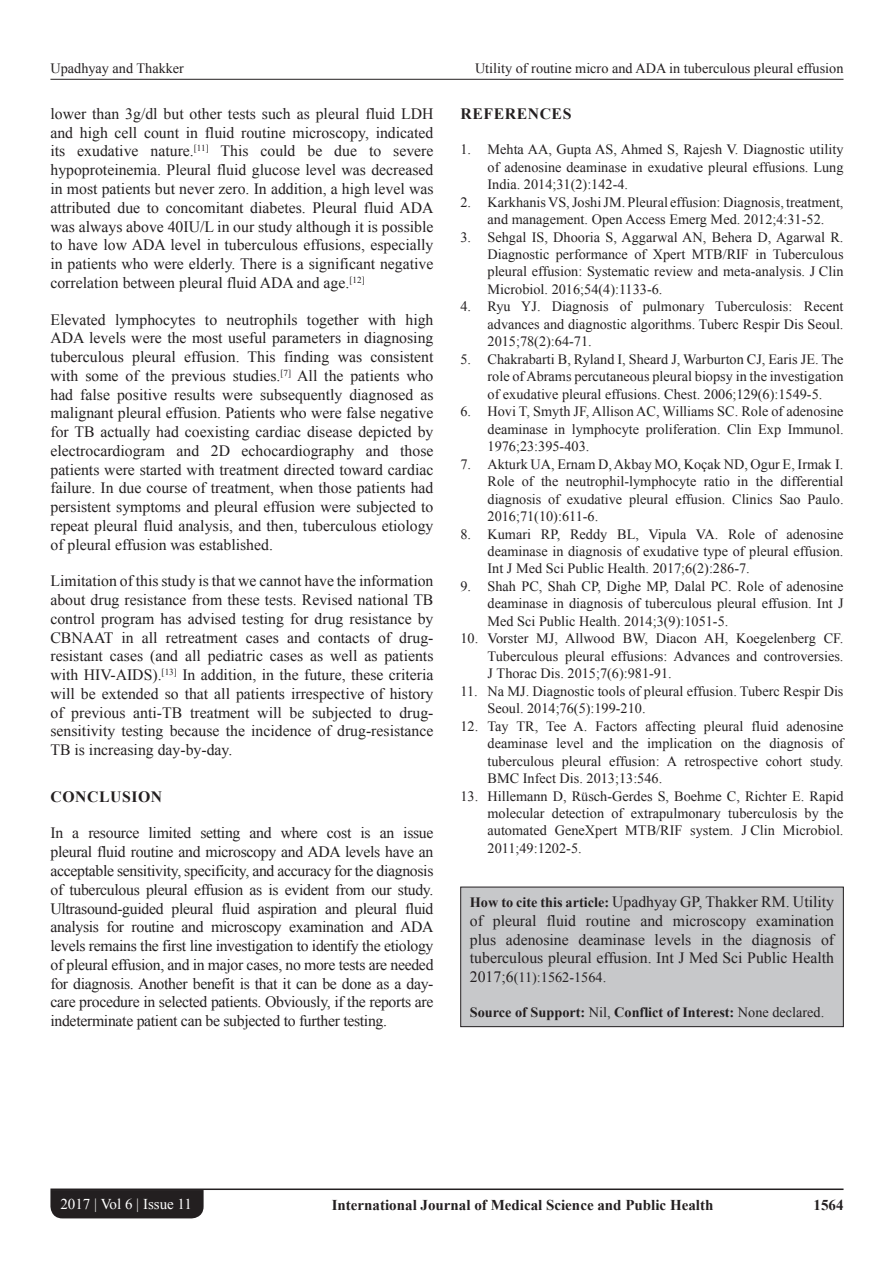
<style>
.page{position:relative;width:894px;height:1263px;background:#fff}
.page>*{position:absolute;margin:0;border:0;box-sizing:border-box;transform-origin:0 0}
.TX{font:15.75px/18.8px "Times New Roman";color:#231f20;text-align:justify}
.HTC{font:15.75px/18.8px "Times New Roman";color:#231f20;text-align:justify}
.t1{font:700 15.75px "Times New Roman";letter-spacing:.035em;color:#231f20}
.t2{font:700 15px "Times New Roman";color:#231f20}
.t3{font:15px "Times New Roman";color:#fff}
.REF{font:14.25px/17.4px "Times New Roman";color:#231f20;text-align:justify}
.HTC-2{font:700 14.25px "Times New Roman";color:#231f20}
.HTC-3{font:14.25px "Times New Roman";color:#231f20}
.s1{font-weight:700;font-size:14.25px}
.s2{font-size:15.75px}
.s3{font-weight:400}
</style>
<div class="page">
<hr style="left:50px;top:79px;width:793px;height:1px;background:#231f20">
<hr style="left:50px;top:1188px;width:793px;height:2px;background:#231f20">
<div style="left:50px;top:1190px;width:153px;height:28px;background:#231f20"></div>
<div style="left:460px;top:887px;width:383px;height:139px;background:#c7c8ca"></div>
<p class="REF" style="left:50px;top:59px;width:135px">Upadhyay and Thakker</p>
<p class="REF" style="left:475px;top:59px;width:370px">Utility of routine micro and ADA in tuberculous pleural effusion</p>
<p class="TX" style="left:50px;top:104px;width:384px">lower than 3g/dl but other tests such as pleural fluid LDH and high cell count in fluid routine microscopy, indicated its exudative nature.<sup>[11]</sup> This could be due to severe hypoproteinemia. Pleural fluid glucose level was decreased in most patients but never zero. In addition, a high level was attributed due to concomitant diabetes. Pleural fluid ADA was always above 40IU/L in our study although it is possible to have low ADA level in tuberculous effusions, especially in patients who were elderly. There is a significant negative correlation between pleural fluid ADA and age.<sup>[12]</sup></p>
<p class="TX" style="left:50px;top:309px;width:384px">Elevated lymphocytes to neutrophils together with high ADA levels were the most useful parameters in diagnosing tuberculous pleural effusion. This finding was consistent with some of the previous studies.<sup>[7]</sup> All the patients who had false positive results were subsequently diagnosed as malignant pleural effusion. Patients who were false negative for TB actually had coexisting cardiac disease depicted by electrocardiogram and 2D echocardiography and those patients were started with treatment directed toward cardiac failure. In due course of treatment, when those patients had persistent symptoms and pleural effusion were subjected to repeat pleural fluid analysis, and then, tuberculous etiology of pleural effusion was established.</p>
<p class="TX" style="left:50px;top:571px;width:384px">Limitation of this study is that we cannot have the information about drug resistance from these tests. Revised national TB control program has advised testing for drug resistance by CBNAAT in all retreatment cases and contacts of drug&shy;resistant cases (and all pediatric cases as well as patients with HIV-AIDS).<sup>[13]</sup> In addition, in the future, these criteria will be extended so that all patients irrespective of history of previous anti-TB treatment will be subjected to drug&shy;sensitivity testing because the incidence of drug-resistance TB is increasing day-by-day.</p>
<h1 class="t1" style="left:50px;top:785px;width:113px">CONCLUSION</h1>
<p class="TX" style="left:50px;top:823px;width:384px">In a resource limited setting and where cost is an issue pleural fluid routine and microscopy and ADA levels have an acceptable sensitivity, specificity, and accuracy for the diagnosis of tuberculous pleural effusion as is evident from our study.<br>Ultrasound-guided pleural fluid aspiration and pleural fluid analysis for routine and microscopy examination and ADA levels remains the first line investigation to identify the etiology of pleural effusion, and in major cases, no more tests are needed for diagnosis. Another benefit is that it can be done as a day&shy;care procedure in selected patients. Obviously, if the reports are indeterminate patient can be subjected to further testing.</p>
<h1 class="t1" style="left:460px;top:102px;width:112px">REFERENCES</h1>
<p class="REF" style="left:487px;top:140px;width:357px;text-indent:-27px">1. Mehta AA, Gupta AS, Ahmed S, Rajesh V. Diagnostic utility of adenosine deaminase in exudative pleural effusions. Lung India. 2014;31(2):142-4.</p>
<p class="REF" style="left:460px;top:193px;width:384px;text-align:center">2. Karkhanis VS, Joshi JM. Pleural effusion: Diagnosis, treatment, and management. Open Access Emerg Med. 2012;4:31-52.</p>
<p class="REF" style="left:487px;top:228px;width:357px;text-indent:-27px">3. Sehgal IS, Dhooria S, Aggarwal AN, Behera D, Agarwal R.<br>Diagnostic performance of Xpert MTB/RIF in Tuberculous pleural effusion: Systematic review and meta-analysis. J Clin Microbiol. 2016;54(4):1133-6.</p>
<p class="REF" style="left:487px;top:297px;width:357px;text-indent:-27px">4. Ryu YJ. Diagnosis of pulmonary Tuberculosis: Recent advances and diagnostic algorithms. Tuberc Respir Dis Seoul.<br>2015;78(2):64-71.</p>
<p class="REF" style="left:487px;top:350px;width:357px;text-indent:-27px">5. Chakrabarti B, Ryland I, Sheard J, Warburton CJ, Earis JE. The role of Abrams percutaneous pleural biopsy in the investigation of exudative pleural effusions. Chest. 2006;129(6):1549-5.</p>
<p class="REF" style="left:487px;top:402px;width:357px;text-indent:-27px">6. Hovi T, Smyth JF, Allison AC, Williams SC. Role of adenosine deaminase in lymphocyte proliferation. Clin Exp Immunol.<br>1976;23:395-403.</p>
<p class="REF" style="left:487px;top:455px;width:357px;text-indent:-27px">7. Akturk UA, Ernam D, Akbay MO, Koçak ND, Ogur E, Irmak I.<br>Role of the neutrophil-lymphocyte ratio in the differential diagnosis of exudative pleural effusion. Clinics Sao Paulo.<br>2016;71(10):611-6.</p>
<p class="REF" style="left:487px;top:524px;width:357px;text-indent:-27px">8. Kumari RP, Reddy BL, Vipula VA. Role of adenosine deaminase in diagnosis of exudative type of pleural effusion.<br>Int J Med Sci Public Health. 2017;6(2):286-7.</p>
<p class="REF" style="left:487px;top:577px;width:357px;text-indent:-27px">9. Shah PC, Shah CP, Dighe MP, Dalal PC. Role of adenosine deaminase in diagnosis of tuberculous pleural effusion. Int J Med Sci Public Health. 2014;3(9):1051-5.</p>
<p class="REF" style="left:487px;top:629px;width:357px;text-indent:-27px">10. Vorster MJ, Allwood BW, Diacon AH, Koegelenberg CF.<br>Tuberculous pleural effusions: Advances and controversies.<br>J Thorac Dis. 2015;7(6):981-91.</p>
<p class="REF" style="left:487px;top:682px;width:357px;text-indent:-27px">11. Na MJ. Diagnostic tools of pleural effusion. Tuberc Respir Dis<br>Seoul. 2014;76(5):199-210.</p>
<p class="REF" style="left:487px;top:716px;width:357px;text-indent:-27px">12. Tay TR, Tee A. Factors affecting pleural fluid adenosine deaminase level and the implication on the diagnosis of tuberculous pleural effusion: A retrospective cohort study.<br>BMC Infect Dis. 2013;13:546.</p>
<p class="REF" style="left:487px;top:786px;width:357px;text-indent:-27px">13. Hillemann D, Rüsch-Gerdes S, Boehme C, Richter E. Rapid molecular detection of extrapulmonary tuberculosis by the automated GeneXpert MTB/RIF system. J Clin Microbiol.<br>2011;49:1202-5.</p>
<p class="HTC" style="left:469px;top:892px;width:365px"><span class="s1">How to cite this article:</span> Upadhyay GP, Thakker RM. Utility of pleural fluid routine and microscopy examination plus adenosine deaminase levels in the diagnosis of tuberculous pleural effusion. Int J Med Sci Public Health</p>
<p class="HTC-3" style="left:469px;top:967px;width:138px"><span class="s2">2017;6</span>(11):1562-1564.</p>
<p class="HTC-2" style="left:469px;top:1002px;width:356px">Source of Support: <span class="s3">Nil,</span> Conflict of Interest: <span class="s3">None declared.</span></p>
<p class="t3" style="left:60px;top:1193px;width:133px">2017 | Vol 6 | Issue 11</p>
<p class="t2" style="left:331px;top:1194px;width:383px">International Journal of Medical Science and Public Health</p>
<p class="t2" style="left:813px;top:1194px;width:31px">1564</p>
</div>
